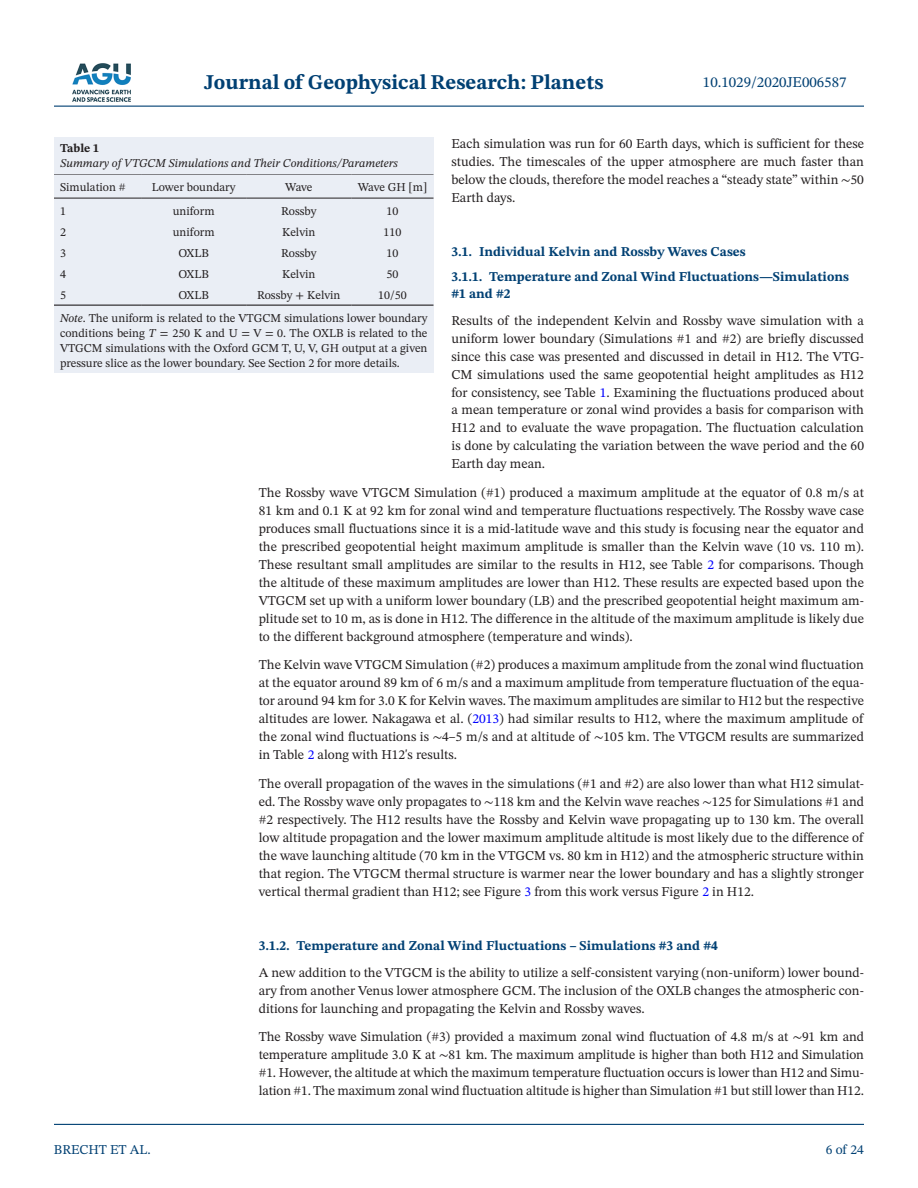
<style>
.page{position:relative;width:918px;height:1188px;background:#fff}
.page>*{position:absolute;margin:0;border:0;box-sizing:border-box;transform-origin:0 0}
.t1{font:700 21px "STIX Two Text";color:#004073}
.t2{font:15px "STIX Two Text";color:#004073}
.t3{font:13.5px/18px "STIX Two Text";color:#231f20;text-align:justify}
.t4{font:700 13.5px/25.5px "STIX Two Text";color:#004073}
.t5{font:13.5px "STIX Two Text";color:#004073}
.t6{font:12px/15px "STIX Two Text";color:#231f20}
.t7{font:italic 12px "STIX Two Text";color:#231f20}
.t8{font:700 12px "STIX Two Text";color:#231f20}
.s1{font-family:"STIX Two Math"}
.s2{color:#00f}
.s3{font-style:italic}
</style>
<div class="page">
<hr style="left:54px;top:106px;width:810px;height:1px;background:#004073">
<hr style="left:54px;top:1124px;width:810px;height:1px;background:#004073">
<img style="left:72px;top:63px;width:59px;height:39px">
<div style="left:54px;top:146px;width:380px;height:227px;background:#eaeef5"></div>
<hr style="left:54px;top:173px;width:87px;height:2px;background:#231f20">
<hr style="left:54px;top:198px;width:87px;height:1px;background:#231f20">
<hr style="left:141px;top:173px;width:105px;height:2px;background:#231f20">
<hr style="left:141px;top:198px;width:105px;height:1px;background:#231f20">
<hr style="left:246px;top:173px;width:105px;height:2px;background:#231f20">
<hr style="left:246px;top:198px;width:105px;height:1px;background:#231f20">
<hr style="left:351px;top:173px;width:83px;height:2px;background:#231f20">
<hr style="left:351px;top:198px;width:83px;height:1px;background:#231f20">
<hr style="left:54px;top:305px;width:87px;height:1px;background:#231f20">
<hr style="left:141px;top:305px;width:105px;height:1px;background:#231f20">
<hr style="left:246px;top:305px;width:105px;height:1px;background:#231f20">
<hr style="left:351px;top:305px;width:83px;height:1px;background:#231f20">
<div style="left:54px;top:137px;width:380px;height:36px;background:#eaeef5"></div>
<h1 class="t1" style="left:204px;top:67px;width:401px">Journal of Geophysical Research: Planets</h1>
<p class="t2" style="left:703px;top:72px;width:145px">10.1029/2020JE006587</p>
<p class="t3" style="left:452px;top:134px;width:414px">Each simulation was run for 60 Earth days, which is sufficient for these studies. The timescales of the upper atmosphere are much faster than below the clouds, therefore the model reaches a “steady state” within <span class="s1">∼</span>50<br>Earth days.</p>
<p class="t8" style="left:60px;top:140px;width:41px">Table 1</p>
<p class="t7" style="left:60px;top:155px;width:339px">Summary of VTGCM Simulations and Their Conditions/Parameters</p>
<p class="t6" style="left:60px;top:179px;width:67px">Simulation #</p>
<p class="t6" style="left:152px;top:179px;width:85px">Lower boundary</p>
<p class="t6" style="left:285px;top:179px;width:29px">Wave</p>
<p class="t6" style="left:358px;top:179px;width:71px">Wave GH [m]</p>
<p class="t6" style="left:60px;top:203px;width:7px">1</p>
<p class="t6" style="left:173px;top:203px;width:43px">uniform</p>
<p class="t6" style="left:281px;top:203px;width:37px">Rossby</p>
<p class="t6" style="left:387px;top:203px;width:13px">10</p>
<p class="t6" style="left:60px;top:224px;width:7px">2</p>
<p class="t6" style="left:173px;top:224px;width:43px">uniform</p>
<p class="t6" style="left:282px;top:224px;width:35px">Kelvin</p>
<p class="t6" style="left:384px;top:224px;width:19px">110</p>
<p class="t6" style="left:60px;top:245px;width:7px">3</p>
<p class="t6" style="left:178px;top:245px;width:32px">OXLB</p>
<p class="t6" style="left:281px;top:245px;width:37px">Rossby</p>
<p class="t6" style="left:387px;top:245px;width:13px">10</p>
<p class="t6" style="left:60px;top:266px;width:7px">4</p>
<p class="t6" style="left:178px;top:266px;width:32px">OXLB</p>
<p class="t6" style="left:282px;top:266px;width:35px">Kelvin</p>
<p class="t6" style="left:387px;top:266px;width:13px">50</p>
<p class="t6" style="left:60px;top:288px;width:7px">5</p>
<p class="t6" style="left:178px;top:288px;width:32px">OXLB</p>
<p class="t6" style="left:257px;top:288px;width:85px">Rossby + Kelvin</p>
<p class="t4" style="left:452px;top:239px;width:399px">3.1. Individual Kelvin and Rossby Waves Cases<br>3.1.1. Temperature and Zonal Wind Fluctuations—Simulations</p>
<p class="t4" style="left:452px;top:281px;width:61px">#1 and #2</p>
<p class="t3" style="left:452px;top:311px;width:414px">Results of the independent Kelvin and Rossby wave simulation with a uniform lower boundary (Simulations #1 and #2) are briefly discussed since this case was presented and discussed in detail in H12. The VTG-CM simulations used the same geopotential height amplitudes as H12 for consistency, see Table <span class="s2">1</span>. Examining the fluctuations produced about a mean temperature or zonal wind provides a basis for comparison with H12 and to evaluate the wave propagation. The fluctuation calculation is done by calculating the variation between the wave period and the 60<br>Earth day mean.</p>
<p class="t3" style="left:259px;top:483px;width:607px">The Rossby wave VTGCM Simulation (#1) produced a maximum amplitude at the equator of 0.8 m/s at 81 km and 0.1 K at 92 km for zonal wind and temperature fluctuations respectively. The Rossby wave case produces small fluctuations since it is a mid-latitude wave and this study is focusing near the equator and the prescribed geopotential height maximum amplitude is smaller than the Kelvin wave (10 vs. 110 m).<br>These resultant small amplitudes are similar to the results in H12, see Table <span class="s2">2</span> for comparisons. Though the altitude of these maximum amplitudes are lower than H12. These results are expected based upon the VTGCM set up with a uniform lower boundary (LB) and the prescribed geopotential height maximum am&shy;plitude set to 10 m, as is done in H12. The difference in the altitude of the maximum amplitude is likely due to the different background atmosphere (temperature and winds).</p>
<p class="t3" style="left:259px;top:656px;width:607px">The Kelvin wave VTGCM Simulation (#2) produces a maximum amplitude from the zonal wind fluctuation at the equator around 89 km of 6 m/s and a maximum amplitude from temperature fluctuation of the equa&shy;tor around 94 km for 3.0 K for Kelvin waves. The maximum amplitudes are similar to H12 but the respective altitudes are lower. Nakagawa et al. (<span class="s2">2013</span>) had similar results to H12, where the maximum amplitude of the zonal wind fluctuations is <span class="s1">∼</span>4–5 m/s and at altitude of <span class="s1">∼</span>105 km. The VTGCM results are summarized in Table <span class="s2">2</span> along with H12's results.</p>
<p class="t3" style="left:259px;top:774px;width:607px">The overall propagation of the waves in the simulations (#1 and #2) are also lower than what H12 simulat&shy;ed. The Rossby wave only propagates to <span class="s1">∼</span>118 km and the Kelvin wave reaches <span class="s1">∼</span>125 for Simulations #1 and #2 respectively. The H12 results have the Rossby and Kelvin wave propagating up to 130 km. The overall low altitude propagation and the lower maximum amplitude altitude is most likely due to the difference of the wave launching altitude (70 km in the VTGCM vs. 80 km in H12) and the atmospheric structure within that region. The VTGCM thermal structure is warmer near the lower boundary and has a slightly stronger vertical thermal gradient than H12; see Figure <span class="s2">3</span> from this work versus Figure <span class="s2">2</span> in H12.</p>
<p class="t6" style="left:60px;top:284px;width:369px;line-height:22.6px;text-indent:318px">10/50<br><span class="s3">Note</span>. The uniform is related to the VTGCM simulations lower boundary</p>
<p class="t6" style="left:60px;top:325px;width:369px;text-align:justify">conditions being <span class="s3">T</span> = 250 K and U = V = 0. The OXLB is related to the VTGCM simulations with the Oxford GCM T, U, V, GH output at a given pressure slice as the lower boundary. See Section 2 for more details.</p>
<p class="t5" style="left:54px;top:1140px;width:98px">BRECHT ET AL.</p>
<p class="t4" style="left:259px;top:933px;width:461px">3.1.2. Temperature and Zonal Wind Fluctuations – Simulations #3 and #4</p>
<p class="t3" style="left:259px;top:963px;width:607px">A new addition to the VTGCM is the ability to utilize a self-consistent varying (non-uniform) lower bound&shy;ary from another Venus lower atmosphere GCM. The inclusion of the OXLB changes the atmospheric con&shy;ditions for launching and propagating the Kelvin and Rossby waves.</p>
<p class="t3" style="left:259px;top:1028px;width:607px">The Rossby wave Simulation (#3) provided a maximum zonal wind fluctuation of 4.8 m/s at <span class="s1">∼</span>91 km and temperature amplitude 3.0 K at <span class="s1">∼</span>81 km. The maximum amplitude is higher than both H12 and Simulation #1. However, the altitude at which the maximum temperature fluctuation occurs is lower than H12 and Simu&shy;lation #1. The maximum zonal wind fluctuation altitude is higher than Simulation #1 but still lower than H12.</p>
<p class="t5" style="left:826px;top:1140px;width:40px">6 of 24</p>
</div>
